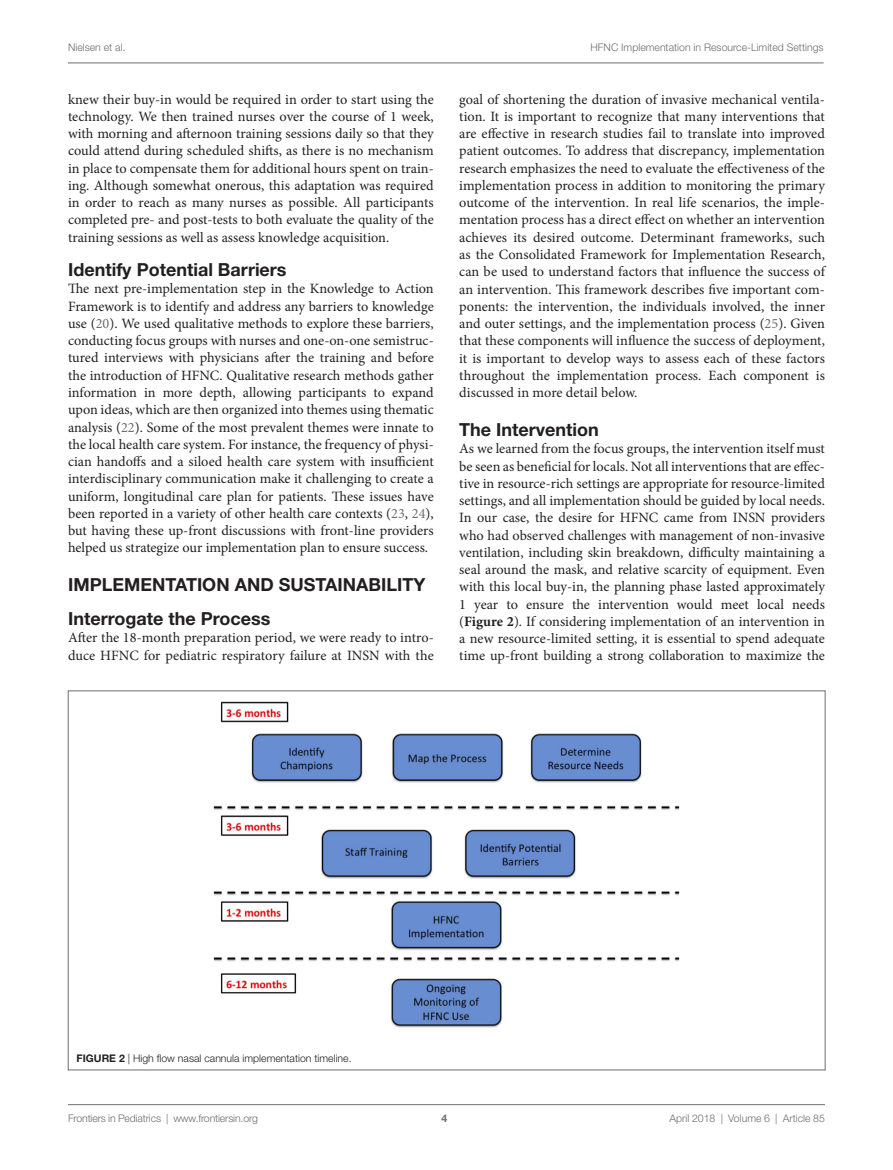
<style>
.page{position:relative;width:893px;height:1170px;background:#fff}
.page>*{position:absolute;margin:0;border:0;box-sizing:border-box;transform-origin:0 0}
.t1{font:700 18px/33.8px "Helvetica Neue LT Std";color:#231f20}
.t2{font:14.25px/17.2px "Minion Pro";color:#231f20;text-align:justify}
.t3{font:300 10.5px "Helvetica Neue LT Std";color:#6c6d70}
.t4{font:300 10.5px "Helvetica Neue LT Std";color:#231f20}
.t5{font:700 10.5px "Helvetica Neue LT Std";color:#6c6d70}
.s1{color:#6c6d70}
.s2{font-weight:700}
</style>
<div class="page">
<img style="left:213px;top:701px;width:467px;height:327px">
<hr style="left:68px;top:63px;width:756px;height:1px;background:#6c6d70">
<hr style="left:68px;top:1104px;width:757px;height:1px;background:#6c6d70">
<p class="t3" style="left:68px;top:41px;width:59px">Nielsen et al.</p>
<p class="t3" style="left:591px;top:41px;width:234px">HFNC Implementation in Resource-Limited Settings</p>
<p class="t2" style="left:68px;top:90px;width:367px">knew their buy-in would be required in order to start using the technology. We then trained nurses over the course of 1 week, with morning and afternoon training sessions daily so that they could attend during scheduled shifts, as there is no mechanism in place to compensate them for additional hours spent on train&shy;ing. Although somewhat onerous, this adaptation was required in order to reach as many nurses as possible. All participants completed pre- and post-tests to both evaluate the quality of the training sessions as well as assess knowledge acquisition.</p>
<p class="t1" style="left:68px;top:252px;width:220px">Identify Potential Barriers</p>
<p class="t2" style="left:68px;top:280px;width:367px">The next pre-implementation step in the Knowledge to Action Framework is to identify and address any barriers to knowledge use (<span class="s1">20</span>). We used qualitative methods to explore these barriers, conducting focus groups with nurses and one-on-one semistruc&shy;tured interviews with physicians after the training and before the introduction of HFNC. Qualitative research methods gather information in more depth, allowing participants to expand upon ideas, which are then organized into themes using thematic analysis (<span class="s1">22</span>). Some of the most prevalent themes were innate to the local health care system. For instance, the frequency of physi&shy;cian handoffs and a siloed health care system with insufficient interdisciplinary communication make it challenging to create a uniform, longitudinal care plan for patients. These issues have been reported in a variety of other health care contexts (<span class="s1">23</span>, <span class="s1">24</span>), but having these up-front discussions with front-line providers helped us strategize our implementation plan to ensure success.</p>
<p class="t1" style="left:68px;top:567px;width:359px">IMPLEMENTATION AND SUSTAINABILITY<br>Interrogate the Process</p>
<p class="t2" style="left:68px;top:629px;width:367px">After the 18-month preparation period, we were ready to intro&shy;duce HFNC for pediatric respiratory failure at INSN with the</p>
<p class="t2" style="left:459px;top:90px;width:367px">goal of shortening the duration of invasive mechanical ventila&shy;tion. It is important to recognize that many interventions that are effective in research studies fail to translate into improved patient outcomes. To address that discrepancy, implementation research emphasizes the need to evaluate the effectiveness of the implementation process in addition to monitoring the primary outcome of the intervention. In real life scenarios, the imple&shy;mentation process has a direct effect on whether an intervention achieves its desired outcome. Determinant frameworks, such as the Consolidated Framework for Implementation Research, can be used to understand factors that influence the success of an intervention. This framework describes five important com&shy;ponents: the intervention, the individuals involved, the inner and outer settings, and the implementation process (<span class="s1">25</span>). Given that these components will influence the success of deployment, it is important to develop ways to assess each of these factors throughout the implementation process. Each component is discussed in more detail below.</p>
<p class="t1" style="left:459px;top:412px;width:141px">The Intervention</p>
<p class="t2" style="left:459px;top:440px;width:367px">As we learned from the focus groups, the intervention itself must be seen as beneficial for locals. Not all interventions that are effec&shy;tive in resource-rich settings are appropriate for resource-limited settings, and all implementation should be guided by local needs.<br>In our case, the desire for HFNC came from INSN providers who had observed challenges with management of non-invasive ventilation, including skin breakdown, difficulty maintaining a seal around the mask, and relative scarcity of equipment. Even with this local buy-in, the planning phase lasted approximately 1 year to ensure the intervention would meet local needs (<span class="s2">Figure 2</span>). If considering implementation of an intervention in a new resource-limited setting, it is essential to spend adequate time up-front building a strong collaboration to maximize the</p>
<p class="t4" style="left:77px;top:1051px;width:276px"><span class="s2">Figu re 2</span> | High flow nasal cannula implementation timeline.</p>
<p class="t3" style="left:68px;top:1111px;width:191px">Frontiers in Pediatrics | www.frontiersin.org</p>
<p class="t3" style="left:670px;top:1111px;width:157px">April 2018 | Volume 6 | Article 85</p>
<p class="t5" style="left:441px;top:1111px;width:7px">4</p>
</div>
